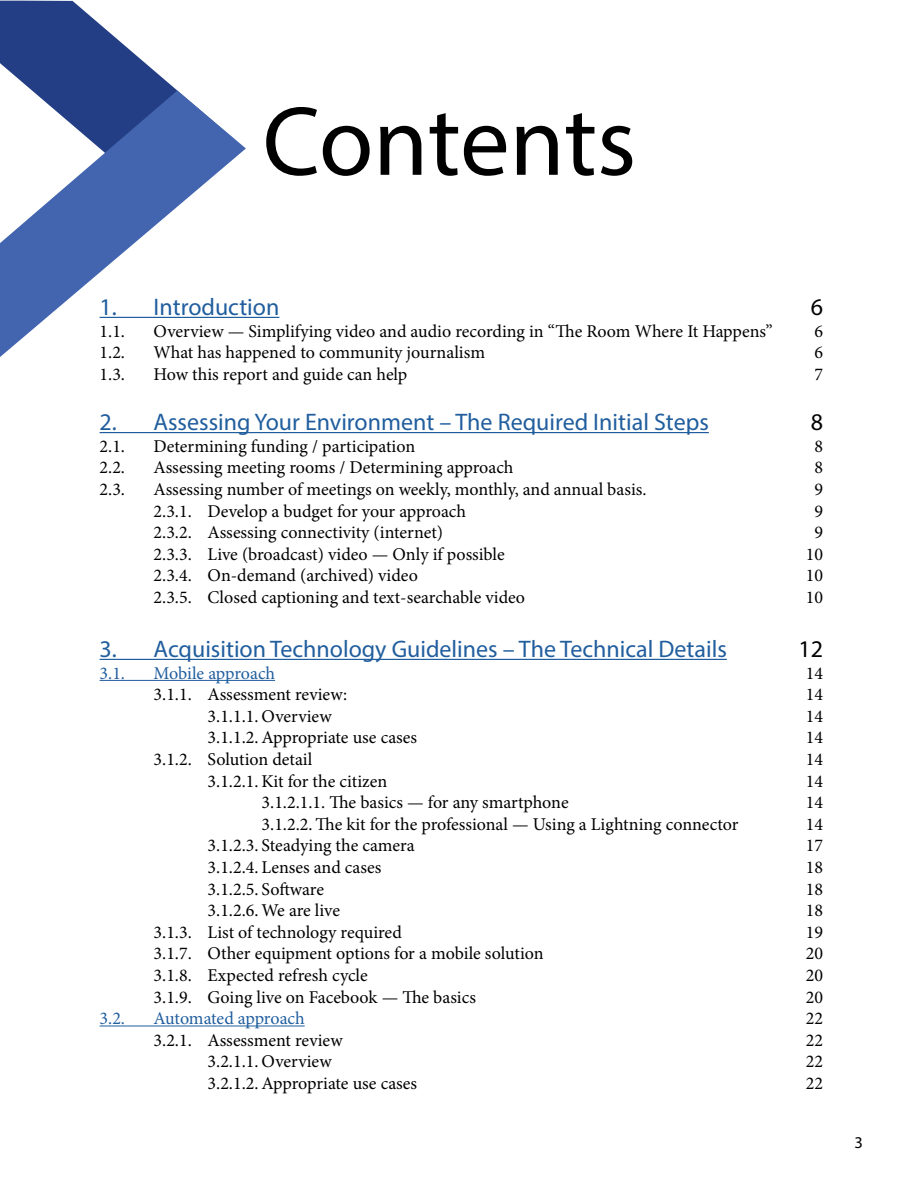
<style>
.page{position:relative;width:918px;height:1188px;background:#fff}
.page>*{position:absolute;margin:0;border:0;box-sizing:border-box;transform-origin:0 0}
.t1{font:99px "Myriad Pro";letter-spacing:-.005em;color:#000}
.t2{font:24px "Myriad Pro";color:#215e9e}
.t3{font:24px "Myriad Pro";color:#000}
.t4{font:18px "Minion Pro";color:#000}
.t5{font:18px "Minion Pro";letter-spacing:-.01em;color:#215e9e}
.t6{font:16.5px "Myriad Pro";color:#000}
</style>
<div class="page">
<hr style="left:100px;top:317px;width:179px;height:1px;background:#215e9e">
<hr style="left:100px;top:432px;width:609px;height:1px;background:#215e9e">
<hr style="left:100px;top:659px;width:627px;height:1px;background:#215e9e">
<hr style="left:100px;top:680px;width:175px;height:1px;background:#215e9e">
<hr style="left:100px;top:1026px;width:205px;height:1px;background:#215e9e">
<svg style="left:0;top:1px;width:178px;height:90px;fill:#233e84"></svg>
<svg style="left:0;top:91px;width:246px;height:266px"></svg>
<h1 class="t1" style="left:263px;top:81px;width:375px">Contents</h1>
<h2 class="t2" style="left:100px;top:292px;width:181px">1. Introduction</h2>
<h2 class="t3" style="left:811px;top:292px;width:14px">6</h2>
<p class="t4" style="left:100px;top:319px;width:27px">1.1.</p>
<p class="t4" style="left:154px;top:319px;width:620px">Overview — Simplifying video and audio recording in “The Room Where It Happens”</p>
<p class="t4" style="left:815px;top:319px;width:10px">6</p>
<p class="t4" style="left:100px;top:340px;width:27px">1.2.</p>
<p class="t4" style="left:154px;top:340px;width:333px">What has happened to community journalism</p>
<p class="t4" style="left:815px;top:340px;width:10px">6</p>
<p class="t4" style="left:100px;top:362px;width:27px">1.3.</p>
<p class="t4" style="left:154px;top:362px;width:255px">How this report and guide can help</p>
<p class="t4" style="left:815px;top:362px;width:10px">7</p>
<h2 class="t2" style="left:100px;top:407px;width:611px">2. Assessing Your Environment – The Required Initial Steps</h2>
<h2 class="t3" style="left:811px;top:407px;width:14px">8</h2>
<p class="t4" style="left:100px;top:434px;width:27px">2.1.</p>
<p class="t4" style="left:154px;top:434px;width:263px">Determining funding / participation</p>
<p class="t4" style="left:815px;top:434px;width:10px">8</p>
<p class="t4" style="left:100px;top:456px;width:27px">2.2.</p>
<p class="t4" style="left:154px;top:456px;width:361px">Assessing meeting rooms / Determining approach</p>
<p class="t4" style="left:815px;top:456px;width:10px">8</p>
<p class="t4" style="left:100px;top:477px;width:27px">2.3.</p>
<p class="t4" style="left:154px;top:477px;width:494px">Assessing number of meetings on weekly, monthly, and annual basis.</p>
<p class="t4" style="left:815px;top:477px;width:10px">9</p>
<p class="t4" style="left:154px;top:499px;width:314px">2.3.1. Develop a budget for your approach</p>
<p class="t4" style="left:815px;top:499px;width:10px">9</p>
<p class="t4" style="left:154px;top:520px;width:291px">2.3.2. Assessing connectivity (internet)</p>
<p class="t4" style="left:815px;top:520px;width:10px">9</p>
<p class="t4" style="left:154px;top:542px;width:353px">2.3.3. Live (broadcast) video — Only if possible</p>
<p class="t4" style="left:806px;top:542px;width:19px">10</p>
<p class="t4" style="left:154px;top:564px;width:266px">2.3.4. On-demand (archived) video</p>
<p class="t4" style="left:806px;top:564px;width:19px">10</p>
<p class="t4" style="left:154px;top:585px;width:373px">2.3.5. Closed captioning and text-searchable video</p>
<p class="t4" style="left:806px;top:585px;width:19px">10</p>
<h2 class="t2" style="left:100px;top:634px;width:629px">3. Acquisition Technology Guidelines – The Technical Details</h2>
<h2 class="t3" style="left:799px;top:634px;width:26px">12</h2>
<p class="t5" style="left:100px;top:661px;width:27px">3.1.</p>
<p class="t5" style="left:154px;top:661px;width:123px">Mobile approach</p>
<p class="t4" style="left:806px;top:661px;width:19px">14</p>
<p class="t4" style="left:154px;top:682px;width:195px">3.1.1. Assessment review:</p>
<p class="t4" style="left:806px;top:682px;width:19px">14</p>
<p class="t4" style="left:208px;top:704px;width:126px">3.1.1.1. Overview</p>
<p class="t4" style="left:806px;top:704px;width:19px">14</p>
<p class="t4" style="left:208px;top:726px;width:211px">3.1.1.2. Appropriate use cases</p>
<p class="t4" style="left:806px;top:726px;width:19px">14</p>
<p class="t4" style="left:154px;top:747px;width:160px">3.1.2. Solution detail</p>
<p class="t4" style="left:806px;top:747px;width:19px">14</p>
<p class="t4" style="left:208px;top:769px;width:181px">3.1.2.1. Kit for the citizen</p>
<p class="t4" style="left:806px;top:769px;width:19px">14</p>
<p class="t4" style="left:262px;top:790px;width:309px">3.1.2.1.1. The basics — for any smartphone</p>
<p class="t4" style="left:806px;top:790px;width:19px">14</p>
<p class="t4" style="left:262px;top:812px;width:478px">3.1.2.2. The kit for the professional — Using a Lightning connector</p>
<p class="t4" style="left:806px;top:812px;width:19px">14</p>
<p class="t4" style="left:208px;top:834px;width:209px">3.1.2.3. Steadying the camera</p>
<p class="t4" style="left:806px;top:834px;width:19px">17</p>
<p class="t4" style="left:208px;top:855px;width:175px">3.1.2.4. Lenses and cases</p>
<p class="t4" style="left:806px;top:855px;width:19px">18</p>
<p class="t4" style="left:208px;top:877px;width:118px">3.1.2.5. Software</p>
<p class="t4" style="left:806px;top:877px;width:19px">18</p>
<p class="t4" style="left:208px;top:898px;width:134px">3.1.2.6. We are live</p>
<p class="t4" style="left:806px;top:898px;width:19px">18</p>
<p class="t4" style="left:154px;top:920px;width:250px">3.1.3. List of technology required</p>
<p class="t4" style="left:806px;top:920px;width:19px">19</p>
<p class="t4" style="left:154px;top:942px;width:392px">3.1.7. Other equipment options for a mobile solution</p>
<p class="t4" style="left:806px;top:942px;width:19px">20</p>
<p class="t4" style="left:154px;top:963px;width:216px">3.1.8. Expected refresh cycle</p>
<p class="t4" style="left:806px;top:963px;width:19px">20</p>
<p class="t4" style="left:154px;top:985px;width:324px">3.1.9. Going live on Facebook — The basics</p>
<p class="t4" style="left:806px;top:985px;width:19px">20</p>
<p class="t5" style="left:100px;top:1006px;width:27px">3.2.</p>
<p class="t5" style="left:154px;top:1006px;width:153px">Automated approach</p>
<p class="t4" style="left:806px;top:1006px;width:19px">22</p>
<p class="t4" style="left:154px;top:1028px;width:191px">3.2.1. Assessment review</p>
<p class="t4" style="left:806px;top:1028px;width:19px">22</p>
<p class="t4" style="left:208px;top:1050px;width:126px">3.2.1.1. Overview</p>
<p class="t4" style="left:806px;top:1050px;width:19px">22</p>
<p class="t4" style="left:208px;top:1071px;width:211px">3.2.1.2. Appropriate use cases</p>
<p class="t4" style="left:806px;top:1071px;width:19px">22</p>
<p class="t6" style="left:854px;top:1132px;width:10px">3</p>
</div>
